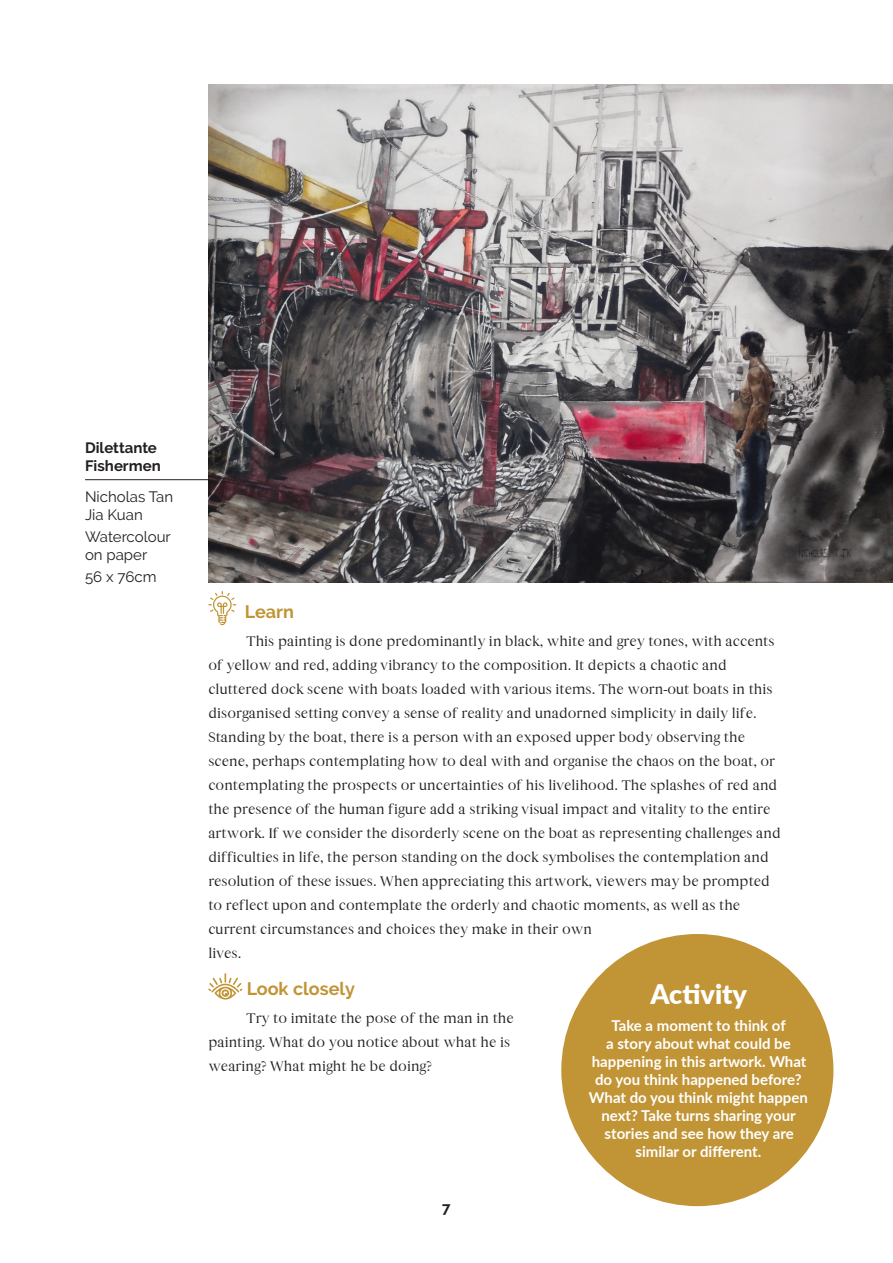
<style>
.page{position:relative;width:893px;height:1263px;background:#fff}
.page>*{position:absolute;margin:0;border:0;box-sizing:border-box;transform-origin:0 0}
.sml_note_til_eng{font:900 27px "Lato";color:#fff}
.sub_eng{font:700 18px "Raleway";color:#c19436}
.text_Eng{font:15px/24px "Maiah Regular Demo";color:#231f20}
.sml_note_eng{font:700 15px/18px "Lato";color:#fff;text-align:center}
.cap_eng{font:15px/18px "Raleway";color:#231f20}
.cap_til_eng{font:700 15px/18px "Raleway";color:#231f20}
</style>
<div class="page">
<div style="left:561px;top:934px;width:272px;height:272px;background:#c19436;border-radius:50%"></div>
<hr style="left:85px;top:479px;width:123px;height:1px;background:#231f20">
<svg style="left:208px;top:591px;width:28px;height:35px"></svg>
<svg style="left:208px;top:973px;width:34px;height:26px"></svg>
<img style="left:208px;top:84px;width:685px;height:498px">
<p class="cap_til_eng" style="left:85px;top:439px;width:77px">Dilettante<br>Fishermen</p>
<p class="cap_eng" style="left:85px;top:487px;width:90px">Nicholas Tan<br>Jia Kuan</p>
<p class="cap_eng" style="left:85px;top:527px;width:87px">Watercolour on paper</p>
<p class="cap_eng" style="left:85px;top:568px;width:73px">56 x 76cm</p>
<p class="sub_eng" style="left:245px;top:601px;width:51px">Learn</p>
<p class="text_Eng" style="left:208px;top:629px;width:574px;text-indent:38px">This painting is done predominantly in black, white and grey tones, with accents of yellow and red, adding vibrancy to the composition. It depicts a chaotic and cluttered dock scene with boats loaded with various items. The worn-out boats in this disorganised setting convey a sense of reality and unadorned simplicity in daily life.<br>Standing by the boat, there is a person with an exposed upper body observing the scene, perhaps contemplating how to deal with and organise the chaos on the boat, or contemplating the prospects or uncertainties of his livelihood. The splashes of red and the presence of the human figure add a striking visual impact and vitality to the entire artwork. If we consider the disorderly scene on the boat as representing challenges and difficulties in life, the person standing on the dock symbolises the contemplation and resolution of these issues. When appreciating this artwork, viewers may be prompted to reflect upon and contemplate the orderly and chaotic moments, as well as the current circumstances and choices they make in their own<br>lives.</p>
<p class="sub_eng" style="left:247px;top:978px;width:110px">Look closely</p>
<p class="text_Eng" style="left:208px;top:1006px;width:307px;text-indent:38px">Try to imitate the pose of the man in the painting. What do you notice about what he is wearing? What might he be doing?</p>
<p class="sml_note_til_eng" style="left:650px;top:974px;width:98px">Activity</p>
<p class="sml_note_eng" style="left:589px;top:1015px;width:221px">Take a moment to think of<br>a story about what could be happening in this artwork. What do you think happened before?<br>What do you think might happen next? Take turns sharing your stories and see how they are similar or different.</p>
<p class="cap_til_eng" style="left:442px;top:1199px;width:10px">7</p>
</div>
